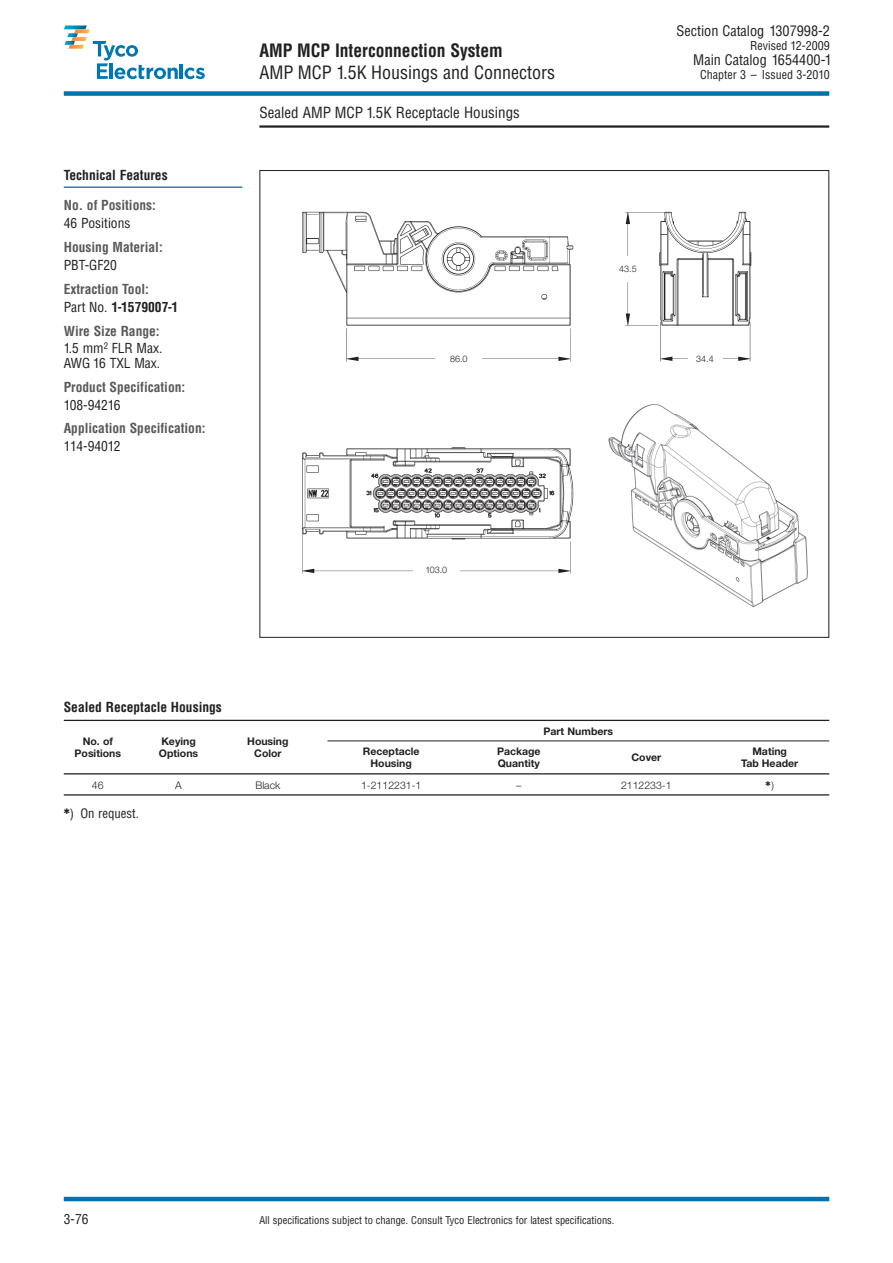
<style>
.page{position:relative;width:893px;height:1263px;background:#fff}
.page>*{position:absolute;margin:0;border:0;box-sizing:border-box;transform-origin:0 0}
.t1{font:condensed 18px "Helvetica";color:#231f20}
.t2{font:700 condensed 18px "Helvetica";color:#231f20}
.t3{font:condensed 15px "Helvetica";color:#231f20}
.t4{font:condensed 14.25px "Helvetica";color:#231f20}
.t5{font:700 condensed 13.5px/18px "Helvetica";color:#58595b}
.t6{font:condensed 13.5px "Helvetica";color:#231f20}
.t7{font:700 condensed 13.5px "Helvetica";color:#231f20}
.t8{font:condensed 12.75px "Helvetica";color:#231f20}
.t9{font:condensed 12px "Helvetica";color:#231f20}
.t10{font:700 10.5px/12px "Helvetica Neue";color:#231f20;text-align:center}
.t11{font:condensed 10.5px "Helvetica";color:#231f20}
.t12{font:300 10.5px "Helvetica Neue";color:#231f20}
.t13{font:300 9px "Helvetica Neue";color:#231f20}
.s1{font-weight:400;color:#231f20}
.s2{color:#231f20}
.s3{color:#fff}
</style>
<div class="page">
<img style="left:302px;top:211px;width:450px;height:363px">
<hr style="left:259px;top:125px;width:570px;height:3px;background:#231f20">
<div style="left:64px;top:91px;width:765px;height:5px;background:#0072ae"></div>
<svg style="left:64px;top:26px;width:141px;height:53px"></svg>
<hr style="left:64px;top:1197px;width:765px;height:4px;background:#0072ae">
<hr style="left:327px;top:740px;width:502px;height:1px;background:#231f20">
<hr style="left:64px;top:720px;width:765px;height:1px;background:#231f20">
<hr style="left:64px;top:773px;width:765px;height:1px;background:#231f20">
<hr style="left:64px;top:794px;width:765px;height:2px;background:#231f20">
<hr style="left:64px;top:187px;width:178px;height:1px;background:#0072ae">
<div style="left:600px;top:394px;width:216px;height:223px;background:#fff"></div>
<img style="left:608px;top:404px;width:200px;height:204px">
<div style="left:615px;top:256px;width:26px;height:26px;background:#fff"></div>
<div style="left:435px;top:350px;width:47px;height:17px;background:#fff"></div>
<div style="left:413px;top:561px;width:47px;height:17px;background:#fff"></div>
<div style="left:688px;top:350px;width:34px;height:17px;background:#fff"></div>
<p class="t7" style="left:64px;top:170px;width:105px">Technical Features</p>
<p class="t5" style="left:64px;top:197px;width:94px">No. of Positions:</p>
<p class="t6" style="left:64px;top:218px;width:68px">46 Positions</p>
<p class="t5" style="left:64px;top:239px;width:100px">Housing Material:</p>
<p class="t6" style="left:64px;top:259px;width:55px">PBT-GF20</p>
<p class="t5" style="left:64px;top:281px;width:116px">Extraction Tool:<br><span class="s1">Part No.</span> <span class="s2">1-1579007-1</span></p>
<p class="t5" style="left:64px;top:323px;width:100px">Wire Size Range:<br><span class="s1">1.5 mm</span><sup>2</sup> <span class="s1">FLR Max.</span></p>
<p class="t6" style="left:64px;top:358px;width:98px">AWG 16 TXL Max.</p>
<p class="t5" style="left:64px;top:379px;width:123px">Product Specification:</p>
<p class="t6" style="left:64px;top:400px;width:58px">108-94216</p>
<p class="t5" style="left:64px;top:421px;width:143px">Application Specification:</p>
<p class="t6" style="left:64px;top:441px;width:58px">114-94012</p>
<h1 class="t2" style="left:259px;top:43px;width:245px">AMP MCP Interconnection System</h1>
<h1 class="t1" style="left:259px;top:65px;width:297px">AMP MCP 1.5K Housings and Connectors</h1>
<p class="t3" style="left:259px;top:106px;width:262px">Sealed AMP MCP 1.5K Receptacle Housings</p>
<p class="t13" style="left:450px;top:355px;width:19px">86.0</p>
<p class="t13" style="left:425px;top:566px;width:23px">103.0</p>
<p class="t4" style="left:676px;top:26px;width:157px">Section Catalog 1307998-2<span class="s3">.</span></p>
<p class="t9" style="left:750px;top:41px;width:83px">Revised 12-2009<span class="s3">.</span></p>
<p class="t4" style="left:693px;top:55px;width:140px">Main Catalog 1654400-1</p>
<p class="t9" style="left:700px;top:70px;width:133px">Chapter 3 – Issued 3-2010<span class="s3">.</span></p>
<p class="t13" style="left:619px;top:266px;width:19px">43.5</p>
<p class="t13" style="left:696px;top:355px;width:19px">34.4</p>
<p class="t7" style="left:64px;top:702px;width:160px">Sealed Receptacle Housings</p>
<p class="t10" style="left:75px;top:736px;width:48px">No. of<br>Positions</p>
<p class="t10" style="left:159px;top:736px;width:41px;text-align:left">Keying<br>Options</p>
<p class="t10" style="left:247px;top:736px;width:43px">Housing<br>Color</p>
<p class="t10" style="left:543px;top:726px;width:71px">Part Numbers</p>
<p class="t10" style="left:363px;top:746px;width:58px">Receptacle</p>
<p class="t10" style="left:497px;top:746px;width:45px">Package</p>
<p class="t10" style="left:752px;top:746px;width:36px">Mating</p>
<p class="t10" style="left:631px;top:752px;width:31px">Cover</p>
<p class="t10" style="left:370px;top:758px;width:43px">Housing</p>
<p class="t10" style="left:498px;top:758px;width:44px">Quantity</p>
<p class="t10" style="left:741px;top:758px;width:58px">Tab Header</p>
<p class="t12" style="left:92px;top:781px;width:13px">46</p>
<p class="t12" style="left:175px;top:781px;width:8px">A</p>
<p class="t12" style="left:255px;top:781px;width:27px">Black</p>
<p class="t12" style="left:361px;top:781px;width:62px">1-2112231-1</p>
<p class="t12" style="left:516px;top:781px;width:7px">–</p>
<p class="t12" style="left:621px;top:781px;width:52px">2112233-1</p>
<p class="t12" style="left:765px;top:781px;width:10px">✱)</p>
<p class="t8" style="left:64px;top:809px;width:77px">✱) On request.</p>
<p class="t6" style="left:64px;top:1214px;width:26px">3-76</p>
<p class="t11" style="left:259px;top:1216px;width:357px">All specifications subject to change. Consult Tyco Electronics for latest specifications.</p>
</div>
